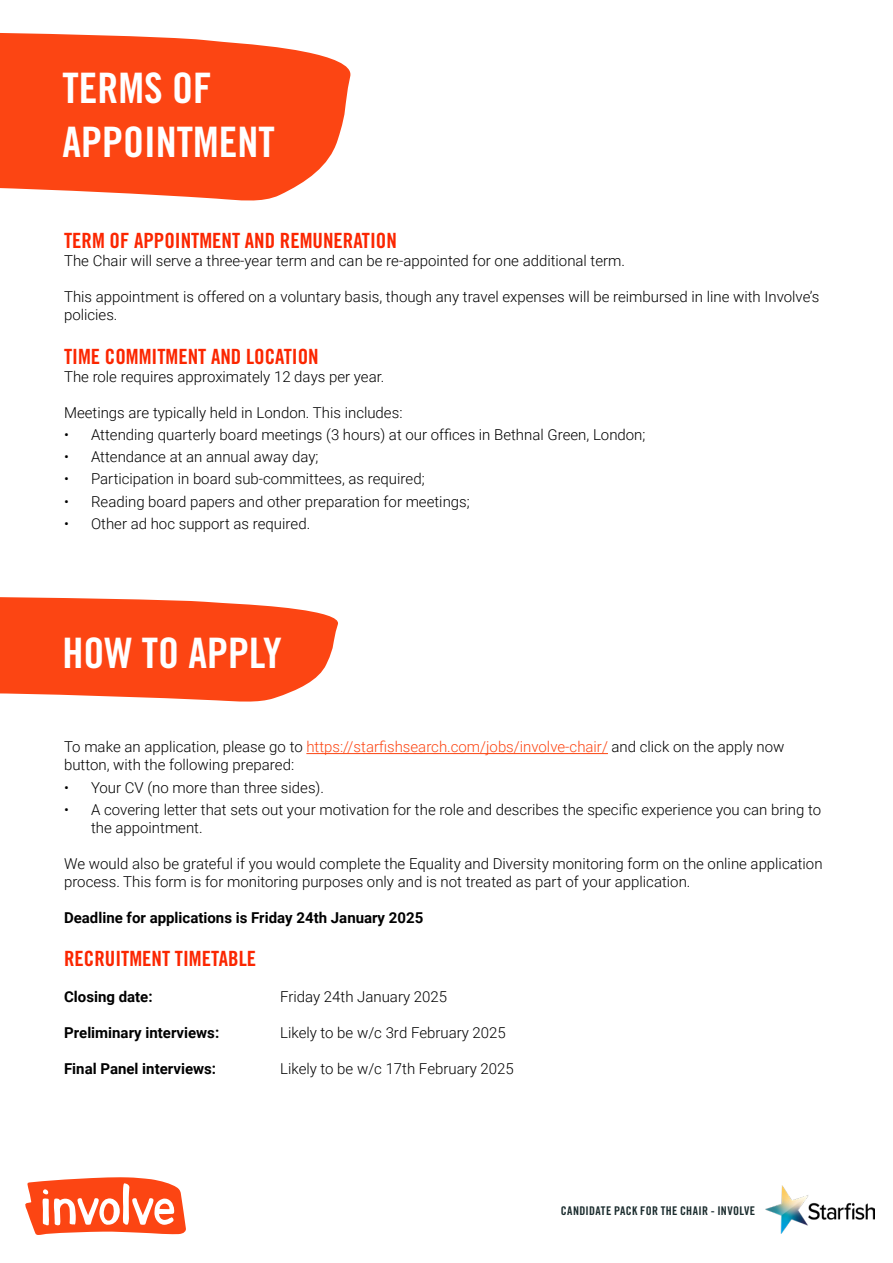
<style>
.page{position:relative;width:893px;height:1263px;background:#fff}
.page>*{position:absolute;margin:0;border:0;box-sizing:border-box;transform-origin:0 0}
.t1{font:42px/54px "Trade Gothic Bold Cond Twenty";color:#fff}
.t2{font:21px "Trade Gothic Bold Cond Twenty";color:#fb2600}
.t3{font:300 15px/18px "Roboto";color:#000}
.t4{font:700 15px "Roboto";color:#000}
.t5{font:12px "Trade Gothic Bold Cond Twenty";letter-spacing:.025em;color:#1c2d2f}
.s1{color:#fc4513}
</style>
<div class="page">
<svg style="left:25px;top:1177px;width:161px;height:58px"></svg>
<img style="left:766px;top:1186px;width:108px;height:48px">
<svg style="left:0;top:597px;width:338px;height:105px;background:#fc5c31"></svg>
<hr style="left:306px;top:753px;width:302px;height:1px;background:#fc4513">
<svg style="left:0;top:33px;width:351px;height:168px;background:#fc5c30"></svg>
<h1 class="t1" style="left:62px;top:61px;width:214px">TERMS OF<br>APPOINTMENT</h1>
<h2 class="t2" style="left:64px;top:228px;width:334px">TERM OF APPOINTMENT AND REMUNERATION</h2>
<p class="t3" style="left:64px;top:251px;width:562px">The Chair will serve a three-year term and can be re-appointed for one additional term.</p>
<p class="t3" style="left:64px;top:287px;width:757px">This appointment is offered on a voluntary basis, though any travel expenses will be reimbursed in line with Involve’s policies.</p>
<h2 class="t2" style="left:64px;top:343px;width:256px">TIME COMMITMENT AND LOCATION</h2>
<p class="t3" style="left:64px;top:367px;width:322px">The role requires approximately 12 days per year.</p>
<p class="t3" style="left:64px;top:403px;width:340px">Meetings are typically held in London. This includes:</p>
<p class="t3" style="left:64px;top:425px;width:583px">• Attending quarterly board meetings (3 hours) at our offices in Bethnal Green, London;</p>
<p class="t3" style="left:64px;top:447px;width:256px">• Attendance at an annual away day;</p>
<p class="t3" style="left:64px;top:469px;width:362px">• Participation in board sub-committees, as required;</p>
<p class="t3" style="left:64px;top:492px;width:407px">• Reading board papers and other preparation for meetings;</p>
<p class="t3" style="left:64px;top:514px;width:248px">• Other ad hoc support as required.</p>
<h1 class="t1" style="left:62px;top:625px;width:221px">HOW TO APPLY</h1>
<p class="t3" style="left:64px;top:738px;width:722px">To make an application, please go to <span class="s1">https://starfishsearch.com/jobs/involve-chair/</span> and click on the apply now button, with the following prepared:</p>
<p class="t3" style="left:64px;top:778px;width:261px">• Your CV (no more than three sides).</p>
<p class="t3" style="left:91px;top:800px;width:732px;text-indent:-27px">• A covering letter that sets out your motivation for the role and describes the specific experience you can bring to the appointment.</p>
<p class="t3" style="left:64px;top:854px;width:760px">We would also be grateful if you would complete the Equality and Diversity monitoring form on the online application process. This form is for monitoring purposes only and is not treated as part of your application.</p>
<p class="t4" style="left:64px;top:907px;width:361px">Deadline for applications is Friday 24th January 2025</p>
<h2 class="t2" style="left:64px;top:946px;width:194px">RECRUITMENT TIMETABLE</h2>
<p class="t4" style="left:64px;top:986px;width:90px">Closing date:</p>
<p class="t3" style="left:280px;top:987px;width:168px">Friday 24th January 2025</p>
<p class="t4" style="left:64px;top:1022px;width:157px">Preliminary interviews:</p>
<p class="t3" style="left:280px;top:1023px;width:227px">Likely to be w/c 3rd February 2025</p>
<p class="t4" style="left:64px;top:1058px;width:153px">Final Panel interviews:</p>
<p class="t3" style="left:280px;top:1059px;width:235px">Likely to be w/c 17th February 2025</p>
<p class="t5" style="left:561px;top:1204px;width:196px">CANDIDATE PACK FOR THE CHAIR - INVOLVE</p>
</div>
